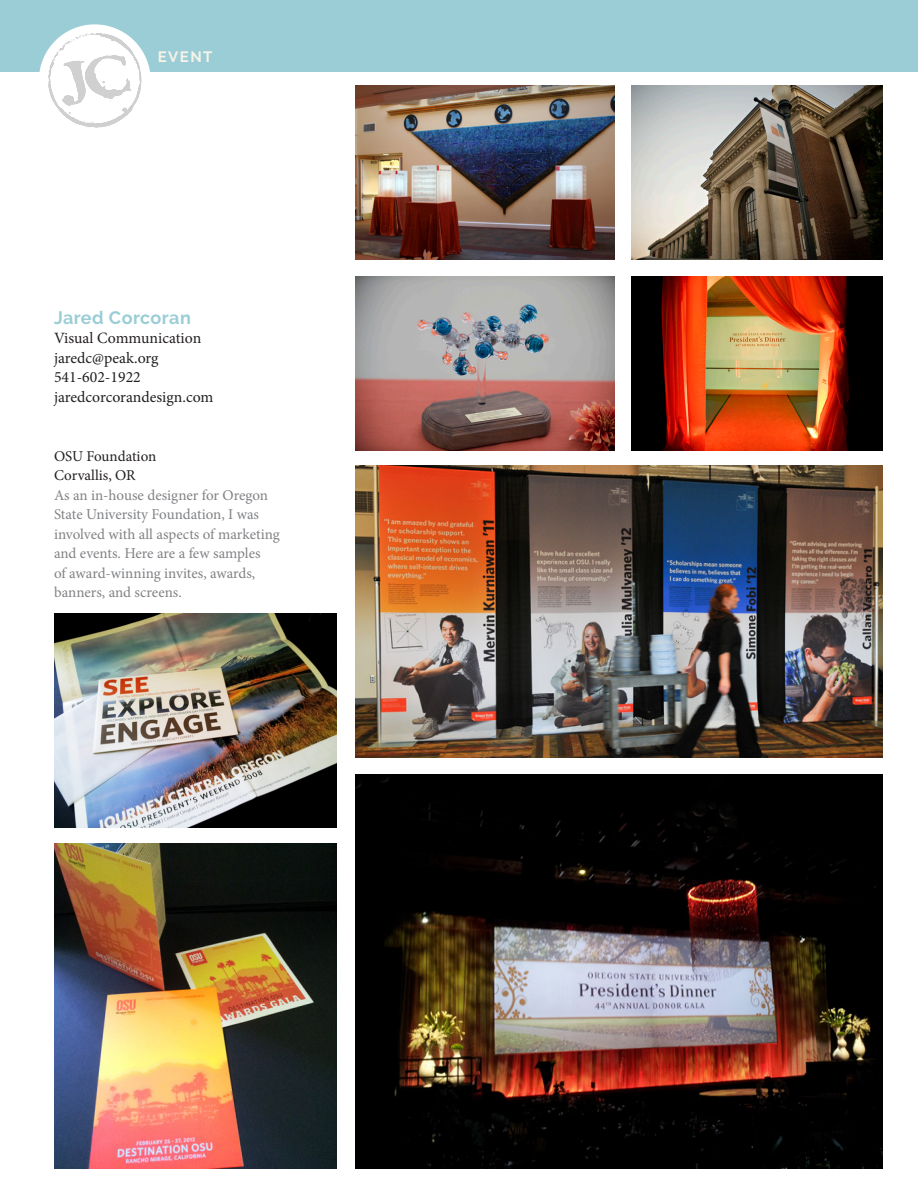
<style>
.page{position:relative;width:918px;height:1188px;background:#fff}
.page>*{position:absolute;margin:0;border:0;box-sizing:border-box;transform-origin:0 0}
.t1{font:700 18px "Raleway";letter-spacing:.025em;color:#9bcdd6}
.t2{font:15.75px/19.5px "Minion Pro";color:#231f20}
.t3{font:15px/19.5px "Minion Pro";letter-spacing:-.005em;color:#808285}
.t4{font:15px "Minion Pro";color:#231f20}
.t5{font:700 15px "Raleway";letter-spacing:.1em;color:#f6f3e7}
</style>
<div class="page">
<div style="left:0;top:0;width:918px;height:71px;background:#9bcdd6"></div>
<div style="left:39px;top:24px;width:112px;height:112px;background:#fff;border-radius:50%"></div>
<svg style="left:48px;top:32px;width:93px;height:96px"></svg>
<img style="left:54px;top:613px;width:282px;height:214px">
<img style="left:54px;top:843px;width:282px;height:326px">
<img style="left:356px;top:86px;width:259px;height:174px">
<img style="left:356px;top:276px;width:259px;height:174px">
<img style="left:632px;top:86px;width:251px;height:174px">
<img style="left:632px;top:276px;width:250px;height:174px">
<img style="left:356px;top:466px;width:526px;height:291px">
<img style="left:356px;top:774px;width:526px;height:395px">
<p class="t5" style="left:158px;top:48px;width:56px">EVENT</p>
<p class="t1" style="left:54px;top:307px;width:138px">Jared Corcoran</p>
<p class="t2" style="left:54px;top:328px;width:161px">Visual Communication jaredc@peak.org<br>541-602-1922 jaredcorcorandesign.com</p>
<p class="t4" style="left:54px;top:446px;width:104px">OSU Foundation</p>
<p class="t4" style="left:54px;top:465px;width:83px">Corvallis, OR</p>
<p class="t3" style="left:54px;top:485px;width:227px">As an in-house designer for Oregon<br>State University Foundation, I was involved with all aspects of marketing</p>
<p class="t3" style="left:54px;top:544px;width:208px">and events. Here are a few samples</p>
<p class="t3" style="left:54px;top:563px;width:203px">of award-winning invites, awards,</p>
<p class="t3" style="left:54px;top:583px;width:129px">banners, and screens.</p>
</div>
